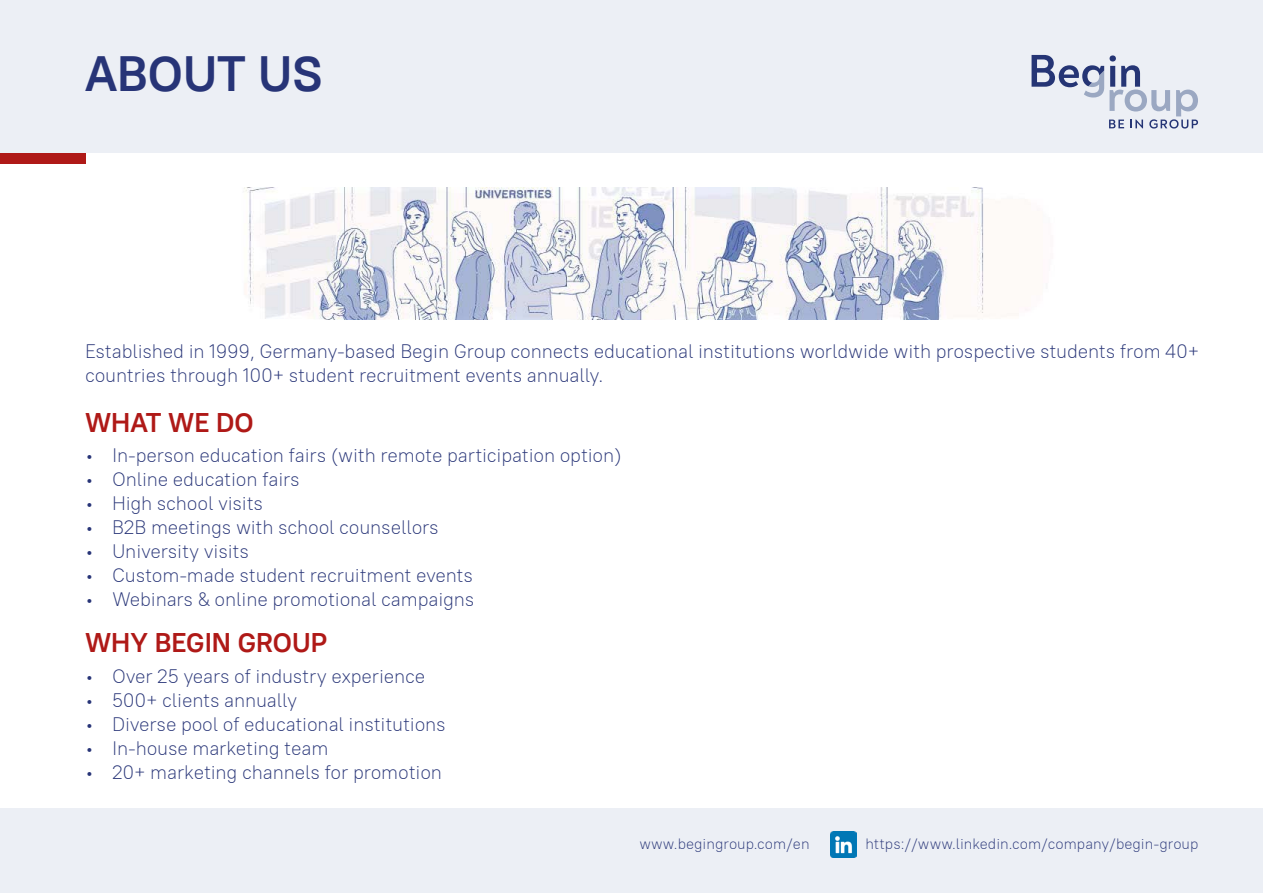
<style>
.page{position:relative;width:1263px;height:893px;background:#fff}
.page>*{position:absolute;margin:0;border:0;box-sizing:border-box;transform-origin:0 0}
.t1{font:700 49.5px "PT Root UI";color:#273477}
.t2{font:700 27px "PT Root UI";color:#af1917}
.t3{font:300 19.5px/24px "PT Root UI";letter-spacing:-.01em;color:#273477}
.t4{font:300 15px "PT Root UI";color:#273477}
</style>
<div class="page">
<div style="left:0;top:0;width:1263px;height:153px;background:#eceff5"></div>
<div style="left:0;top:808px;width:1263px;height:85px;background:#eceff5"></div>
<img style="left:830px;top:831px;width:26px;height:26px">
<svg style="left:1031px;top:55px;width:167px;height:74px"></svg>
<div style="left:0;top:153px;width:85px;height:11px;background:#af1917"></div>
<img style="left:244px;top:187px;width:775px;height:133px">
<h1 class="t1" style="left:85px;top:42px;width:239px">ABOUT US</h1>
<p class="t3" style="left:85px;top:339px;width:1116px">Established in 1999, Germany-based Begin Group connects educational institutions worldwide with prospective students from 40+ countries through 100+ student recruitment events annually.</p>
<h2 class="t2" style="left:85px;top:405px;width:170px">WHAT WE DO</h2>
<p class="t3" style="left:85px;top:443px;width:538px">• In-person education fairs (with remote participation option)</p>
<p class="t3" style="left:85px;top:467px;width:216px">• Online education fairs</p>
<p class="t3" style="left:85px;top:491px;width:180px">• High school visits</p>
<p class="t3" style="left:85px;top:515px;width:355px">• B2B meetings with school counsellors</p>
<p class="t3" style="left:85px;top:539px;width:165px">• University visits</p>
<p class="t3" style="left:85px;top:563px;width:389px">• Custom-made student recruitment events</p>
<p class="t3" style="left:85px;top:587px;width:391px">• Webinars &amp; online promotional campaigns</p>
<h2 class="t2" style="left:85px;top:625px;width:243px">WHY BEGIN GROUP</h2>
<p class="t3" style="left:85px;top:664px;width:342px">• Over 25 years of industry experience</p>
<p class="t3" style="left:85px;top:688px;width:214px">• 500+ clients annually</p>
<p class="t3" style="left:85px;top:712px;width:362px">• Diverse pool of educational institutions</p>
<p class="t3" style="left:85px;top:736px;width:245px">• In-house marketing team</p>
<p class="t3" style="left:85px;top:760px;width:358px">• 20+ marketing channels for promotion</p>
<p class="t4" style="left:639px;top:834px;width:172px">www.begingroup.com/en</p>
<p class="t4" style="left:865px;top:834px;width:335px">https://www.linkedin.com/company/begin-group</p>
</div>
